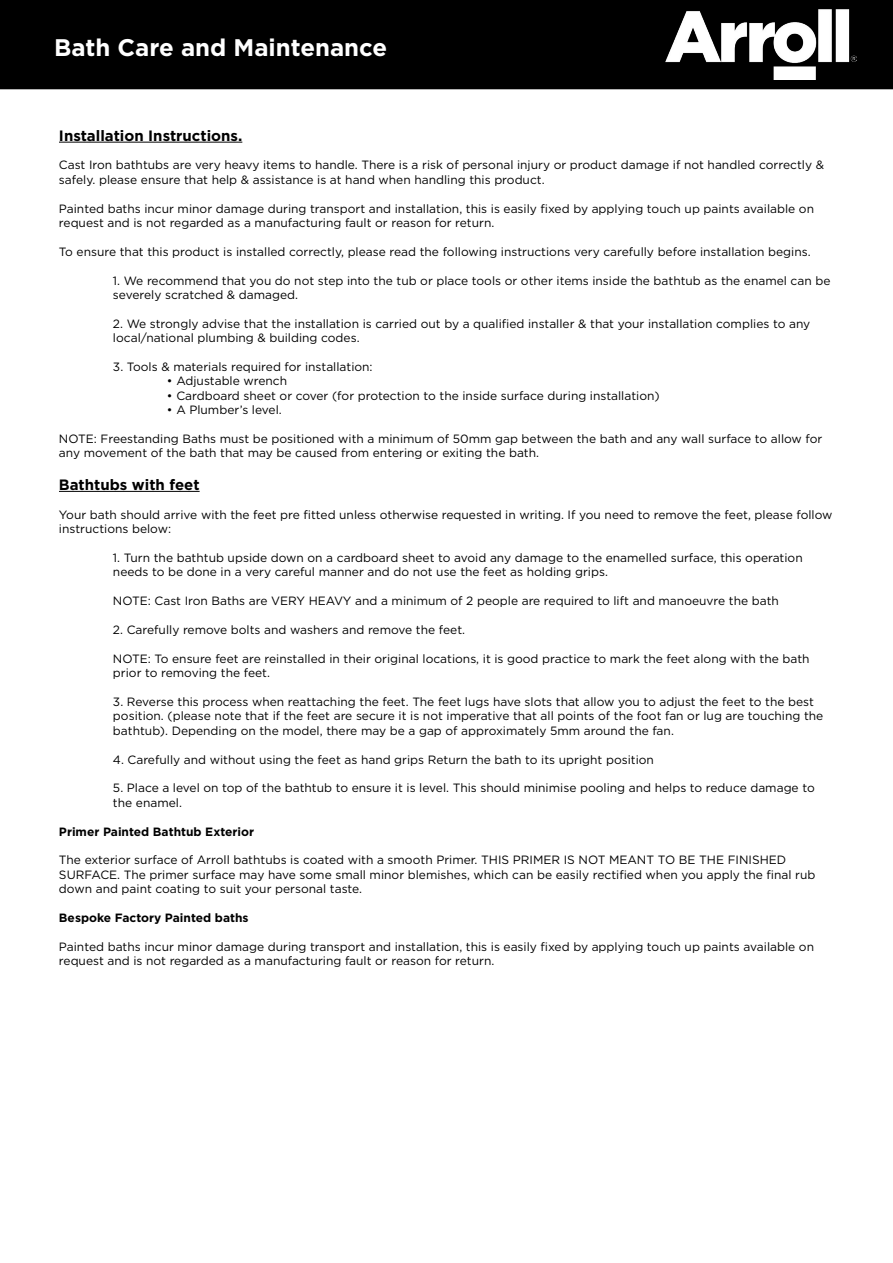
<style>
.page{position:relative;width:893px;height:1263px;background:#fff}
.page>*{position:absolute;margin:0;border:0;box-sizing:border-box;transform-origin:0 0}
.t1{font:700 24px "Gotham";color:#fff}
.t2{font:700 15px "Gotham";color:#000}
.t3{font:12px/14.4px "Gotham";color:#000}
.t4{font:700 12px "Gotham";color:#000}
</style>
<div class="page">
<div style="left:1px;top:1px;width:891px;height:88px;background:#000"></div>
<div style="left:0;top:0;width:893px;height:89px;border:2px solid #000"></div>
<img style="left:665px;top:10px;width:192px;height:70px">
<hr style="left:59px;top:142px;width:183px;height:1px;background:#000">
<hr style="left:59px;top:491px;width:141px;height:1px;background:#000">
<h1 class="t1" style="left:54px;top:32px;width:335px">Bath Care and Maintenance</h1>
<p class="t2" style="left:59px;top:125px;width:185px">Installation Instructions.</p>
<p class="t3" style="left:59px;top:158px;width:767px">Cast Iron bathtubs are very heavy items to handle. There is a risk of personal injury or product damage if not handled correctly &amp; safely. please ensure that help &amp; assistance is at hand when handling this product.</p>
<p class="t3" style="left:59px;top:201px;width:757px">Painted baths incur minor damage during transport and installation, this is easily fixed by applying touch up paints available on request and is not regarded as a manufacturing fault or reason for return.</p>
<p class="t3" style="left:59px;top:244px;width:753px">To ensure that this product is installed correctly, please read the following instructions very carefully before installation begins.</p>
<p class="t3" style="left:113px;top:273px;width:719px">1. We recommend that you do not step into the tub or place tools or other items inside the bathtub as the enamel can be severely scratched &amp; damaged.</p>
<p class="t3" style="left:113px;top:316px;width:699px">2. We strongly advise that the installation is carried out by a qualified installer &amp; that your installation complies to any local/national plumbing &amp; building codes.</p>
<p class="t3" style="left:113px;top:359px;width:261px">3. Tools &amp; materials required for installation:</p>
<p class="t3" style="left:167px;top:374px;width:122px">• Adjustable wrench</p>
<p class="t3" style="left:167px;top:388px;width:494px">• Cardboard sheet or cover (for protection to the inside surface during installation)</p>
<p class="t3" style="left:167px;top:403px;width:116px">• A Plumber’s level.</p>
<p class="t3" style="left:59px;top:431px;width:765px">NOTE: Freestanding Baths must be positioned with a minimum of 50mm gap between the bath and any wall surface to allow for any movement of the bath that may be caused from entering or exiting the bath.</p>
<p class="t2" style="left:59px;top:475px;width:142px">Bathtubs with feet</p>
<p class="t3" style="left:59px;top:507px;width:775px">Your bath should arrive with the feet pre fitted unless otherwise requested in writing. If you need to remove the feet, please follow instructions below:</p>
<p class="t3" style="left:113px;top:550px;width:691px">1. Turn the bathtub upside down on a cardboard sheet to avoid any damage to the enamelled surface, this operation needs to be done in a very careful manner and do not use the feet as holding grips.</p>
<p class="t3" style="left:113px;top:593px;width:667px">NOTE: Cast Iron Baths are VERY HEAVY and a minimum of 2 people are required to lift and manoeuvre the bath</p>
<p class="t3" style="left:113px;top:622px;width:354px">2. Carefully remove bolts and washers and remove the feet.</p>
<p class="t3" style="left:113px;top:651px;width:698px">NOTE: To ensure feet are reinstalled in their original locations, it is good practice to mark the feet along with the bath prior to removing the feet.</p>
<p class="t3" style="left:113px;top:694px;width:712px">3. Reverse this process when reattaching the feet. The feet lugs have slots that allow you to adjust the feet to the best position. (please note that if the feet are secure it is not imperative that all points of the foot fan or lug are touching the bathtub). Depending on the model, there may be a gap of approximately 5mm around the fan.</p>
<p class="t3" style="left:113px;top:752px;width:543px">4. Carefully and without using the feet as hand grips Return the bath to its upright position</p>
<p class="t3" style="left:113px;top:781px;width:703px">5. Place a level on top of the bathtub to ensure it is level. This should minimise pooling and helps to reduce damage to the enamel.</p>
<p class="t4" style="left:59px;top:823px;width:197px">Primer Painted Bathtub Exterior</p>
<p class="t3" style="left:59px;top:853px;width:758px">The exterior surface of Arroll bathtubs is coated with a smooth Primer. THIS PRIMER IS NOT MEANT TO BE THE FINISHED<br>SURFACE. The primer surface may have some small minor blemishes, which can be easily rectified when you apply the final rub down and paint coating to suit your personal taste.</p>
<p class="t4" style="left:59px;top:910px;width:191px">Bespoke Factory Painted baths</p>
<p class="t3" style="left:59px;top:939px;width:757px">Painted baths incur minor damage during transport and installation, this is easily fixed by applying touch up paints available on request and is not regarded as a manufacturing fault or reason for return.</p>
</div>
